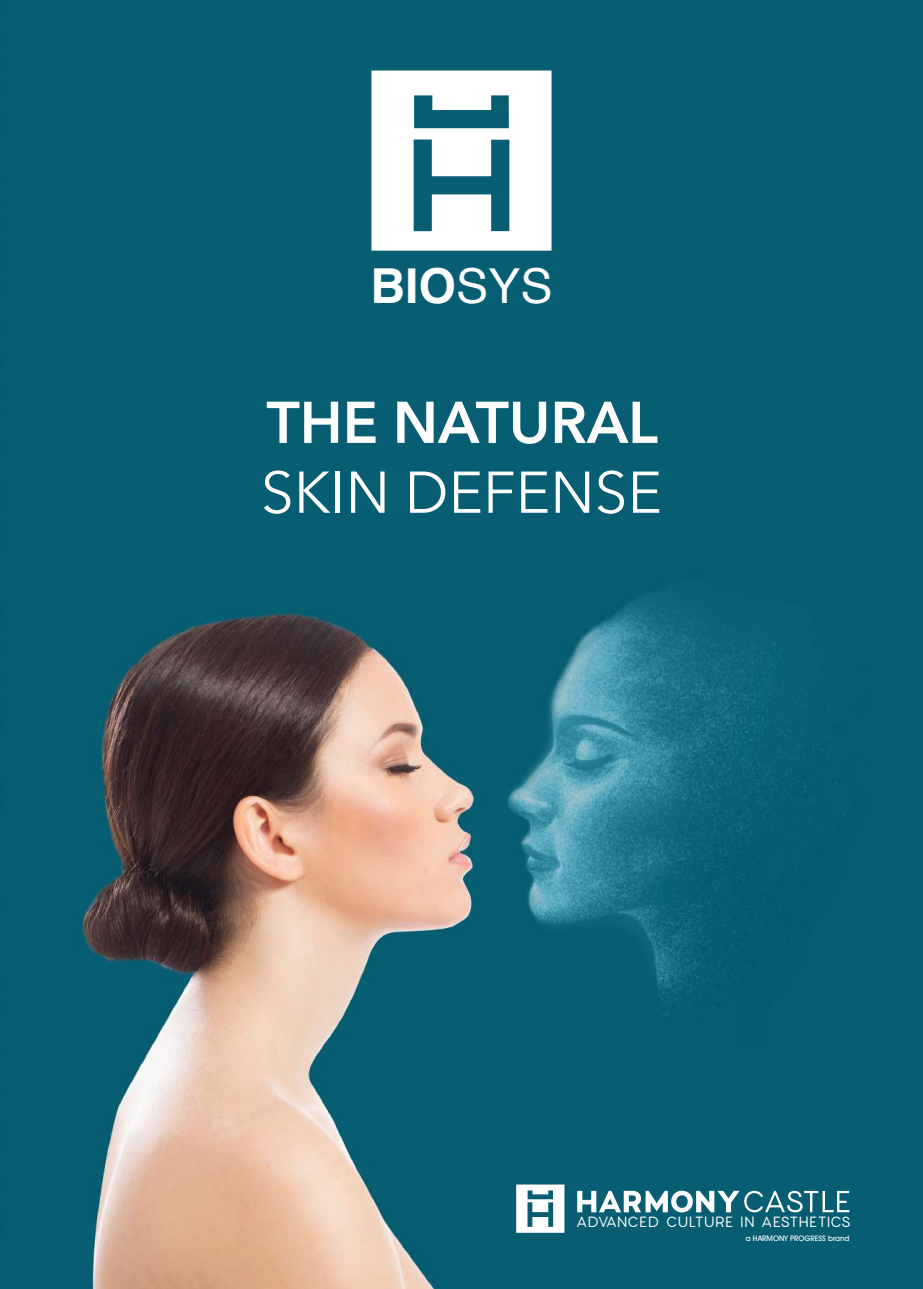
<style>
.page{position:relative;width:923px;height:1289px;background:#fff}
.page>*{position:absolute;margin:0;border:0;box-sizing:border-box;transform-origin:0 0}
.t1{font:58.2px "Avenir Next";color:#fff}
.t2{font:600 58.2px "Avenir Next";color:#fff}
.t3{font:700 48.15px "Helvetica";color:#fff}
.t4{font:14.55px "Charlevoix Pro";letter-spacing:.015em;color:#fff}
.t5{font:500 7.65px "Avant Garde IT Cby BT";color:#fff}
.s1{font-weight:400}
</style>
<div class="page">
<img style="left:0;top:0;width:923px;height:1288px">
<svg style="left:371px;top:70px;width:180px;height:181px"></svg>
<svg style="left:516px;top:1184px;width:48px;height:48px"></svg>
<svg style="left:577px;top:1190px;width:272px;height:22px"></svg>
<h2 class="t3" style="left:370px;top:247px;width:183px">BIO<span class="s1">SYS</span></h2>
<h1 class="t2" style="left:267px;top:372px;width:393px">THE NATURAL</h1>
<h1 class="t1" style="left:261px;top:443px;width:402px">SKIN DEFENSE</h1>
<p class="t4" style="left:576px;top:1212px;width:276px">ADVANCED CULTURE IN AESTHETICS</p>
<p class="t5" style="left:746px;top:1233px;width:105px">a HARMONY PROGRESS brand</p>
</div>
